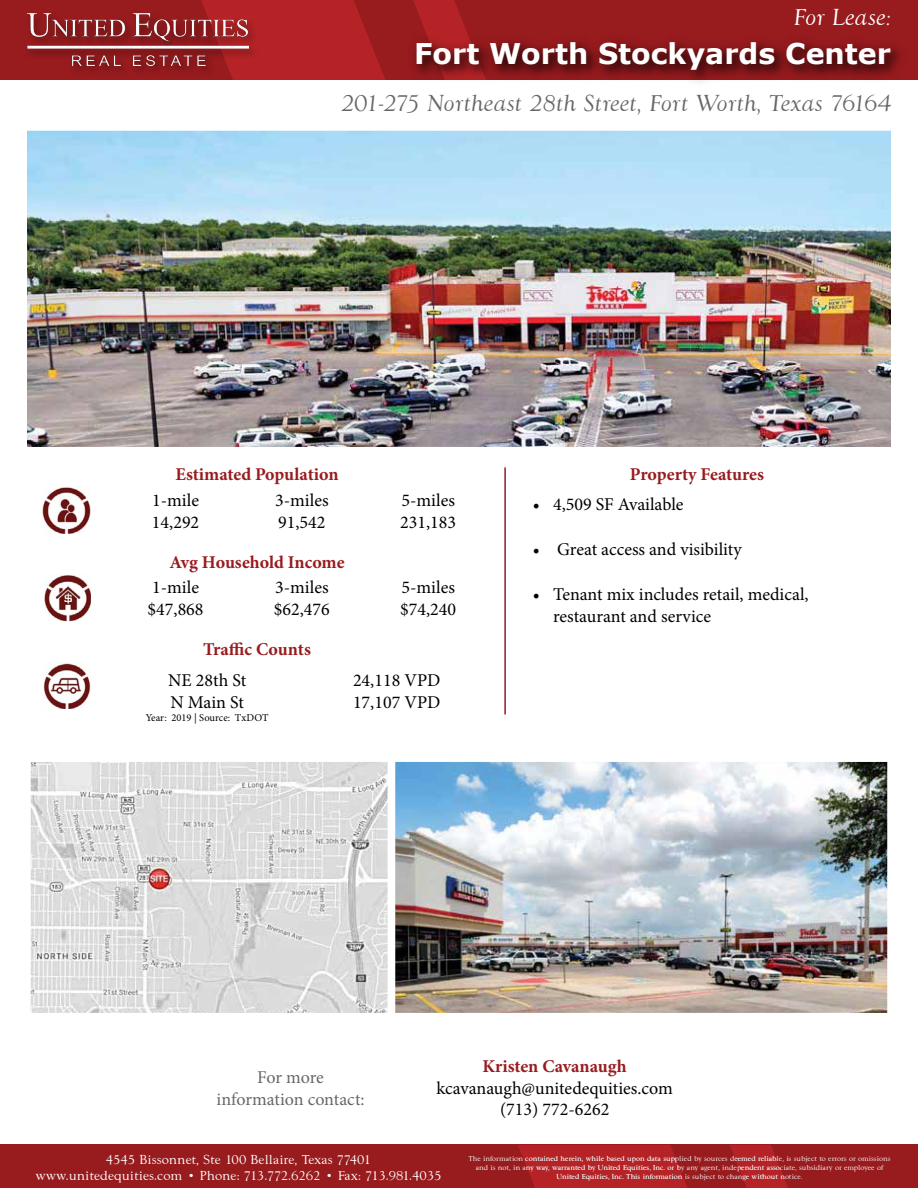
<style>
.page{position:relative;width:918px;height:1188px;background:#fff}
.page>*{position:absolute;margin:0;border:0;box-sizing:border-box;transform-origin:0 0}
.t1{font:700 28.5px "Verdana";color:#fff}
.t2{font:italic 24px "Goudy T";letter-spacing:-.01em;color:#686767}
.t3{font:italic 24px "Goudy T";color:#fff}
.t4{font:18px/21.6px "Minion Pro";color:#000}
.t5{font:700 18px "Minion Pro";letter-spacing:-.005em;color:#981b1e}
.t6{font:18px/21.6px "Minion Pro";letter-spacing:-.005em;color:#686767;text-align:center}
.t7{font:13.5px/16.2px "Goudy T";color:#fff;text-align:center}
.t8{font:10.5px "Minion Pro";color:#000}
.t9{font:7.5px/9px "Goudy T";color:#fff;text-align:center}
</style>
<div class="page">
<div style="left:0;top:0;width:918px;height:80px;background:#981b1e"></div>
<div style="left:0;top:1145px;width:918px;height:43px;background:#981b1e"></div>
<svg style="left:201px;top:0;width:184px;height:80px;background:#b22124"></svg>
<svg style="left:413px;top:0;width:54px;height:33px"></svg>
<svg style="left:518px;top:1145px;width:169px;height:43px;background:#b32225"></svg>
<svg style="left:730px;top:1145px;width:58px;height:43px"></svg>
<div style="left:25px;top:11px;width:235px;height:66px;background:#000;opacity:.29"></div>
<img style="left:27px;top:14px;width:221px;height:51px">
<div style="left:407px;top:33px;width:502px;height:56px;background:#000;opacity:.57"></div>
<img style="left:27px;top:130px;width:864px;height:317px">
<img style="left:32px;top:763px;width:854px;height:248px">
<div style="left:23px;top:754px;width:372px;height:266px;border:8px solid #fff"></div>
<div style="left:388px;top:754px;width:507px;height:266px;border:8px solid #fff"></div>
<img style="left:43px;top:663px;width:47px;height:46px">
<img style="left:44px;top:575px;width:47px;height:46px">
<img style="left:42px;top:487px;width:48px;height:47px">
<hr style="left:504px;top:467px;width:2px;height:247px;background:#981b1e">
<h2 class="t3" style="left:794px;top:3px;width:99px">For Lease:</h2>
<h1 class="t1" style="left:414px;top:34px;width:478px">Fort Worth Stockyards Center</h1>
<h2 class="t2" style="left:341px;top:89px;width:551px">201-275 Northeast 28th Street, Fort Worth, Texas 76164</h2>
<h3 class="t5" style="left:175px;top:462px;width:165px">Estimated Population</h3>
<h3 class="t4" style="left:152px;top:490px;width:49px">1-mile<br>14,292</h3>
<h3 class="t4" style="left:275px;top:490px;width:55px">3-miles<br>91,542</h3>
<h3 class="t4" style="left:400px;top:490px;width:57px">5-miles<br>231,183</h3>
<h3 class="t5" style="left:169px;top:549px;width:177px">Avg Household Income</h3>
<h3 class="t4" style="left:148px;top:577px;width:57px">1-mile $47,868</h3>
<h3 class="t4" style="left:274px;top:577px;width:57px">3-miles $62,476</h3>
<h3 class="t4" style="left:400px;top:577px;width:57px">5-miles $74,240</h3>
<h3 class="t5" style="left:203px;top:637px;width:109px">Traffic Counts</h3>
<h3 class="t4" style="left:168px;top:670px;width:80px">NE 28th St<br>N Main St</h3>
<h3 class="t8" style="left:146px;top:710px;width:124px">Year: 2019 | Source: TxDOT</h3>
<h3 class="t4" style="left:353px;top:670px;width:89px">24,118 VPD<br>17,107 VPD</h3>
<h3 class="t5" style="left:630px;top:462px;width:136px">Property Features</h3>
<h3 class="t4" style="left:533px;top:493px;width:152px">• 4,509 SF Available</h3>
<h3 class="t4" style="left:533px;top:538px;width:210px">• Great access and visibility</h3>
<h3 class="t4" style="left:553px;top:583px;width:257px;line-height:22.5px;text-indent:-20px">• Tenant mix includes retail, medical, restaurant and service</h3>
<h3 class="t6" style="left:217px;top:1067px;width:150px">For more information contact:</h3>
<h3 class="t5" style="left:483px;top:1054px;width:146px">Kristen Cavanaugh</h3>
<h3 class="t4" style="left:437px;top:1077px;width:238px;text-align:center">kcavanaugh@unitedequities.com (713) 772-6262</h3>
<h3 class="t7" style="left:35px;top:1151px;width:408px">4545 Bissonnet, Ste 100 Bellaire, Texas 77401 www.unitedequities.com • Phone: 713.772.6262 • Fax: 713.981.4035</h3>
<p class="t9" style="left:469px;top:1154px;width:423px">The information contained herein, while based upon data supplied by sources deemed reliable, is subject to errors or omissions and is not, in any way, warranted by United Equities, Inc. or by any agent, independent associate, subsidiary or employee of<br>United Equities, Inc. This information is subject to change without notice.</p>
</div>
